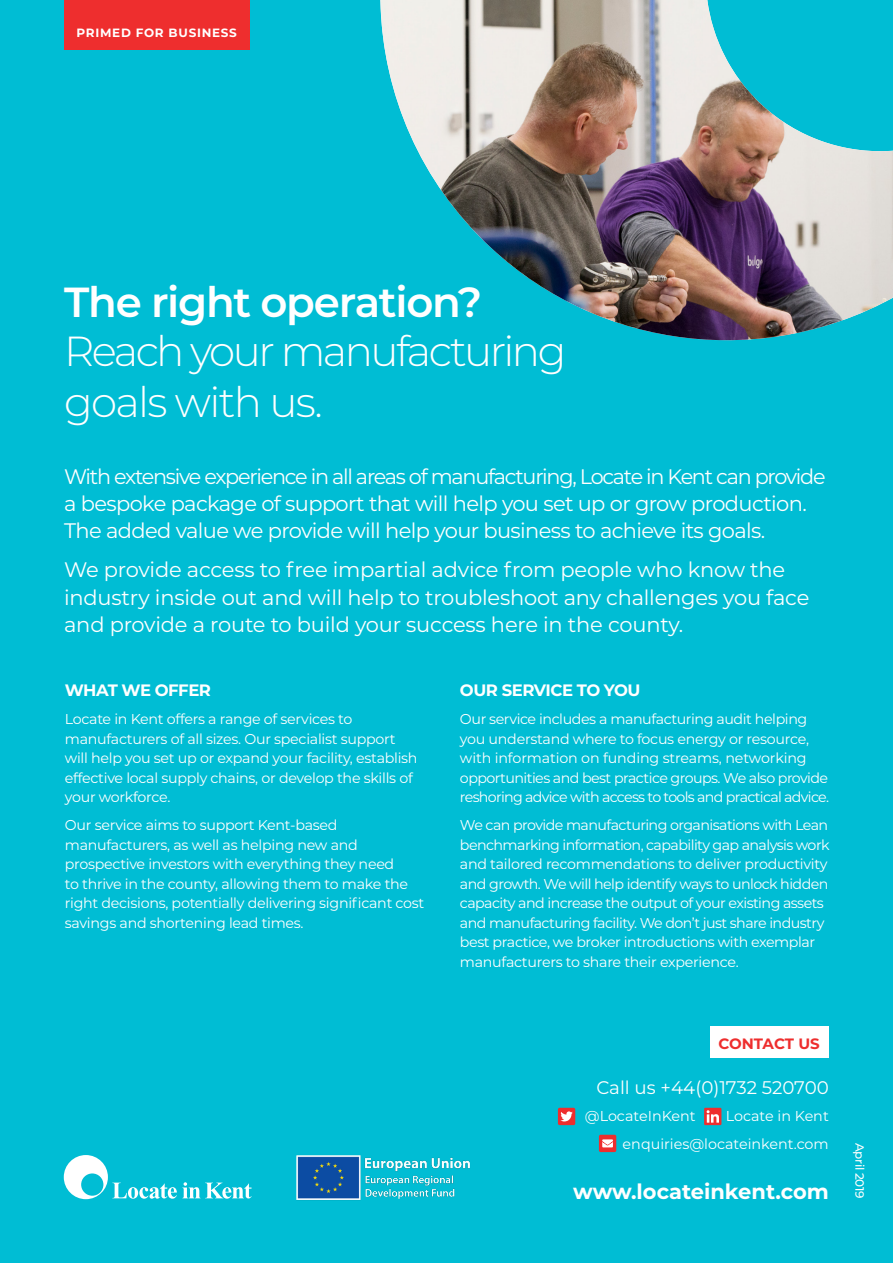
<style>
.page{position:relative;width:893px;height:1263px;background:#00bdd4}
.page>*{position:absolute;margin:0;border:0;box-sizing:border-box;transform-origin:0 0}
.t1{font:300 42px/50.4px "Montserrat";letter-spacing:-.06em;color:#fff}
.t2{font:600 42px "Montserrat";letter-spacing:-.03em;color:#fff}
.t3{font:21px/27px "Montserrat";letter-spacing:-.03em;color:#fff}
.t4{font:21px/27px "Montserrat";letter-spacing:-.01em;color:#fff}
.t5{font:700 21px "Montserrat";color:#fff}
.t6{font:18.3px "Montserrat";letter-spacing:-.005em;color:#fff}
.t7{font:700 16.5px "Montserrat";letter-spacing:-.03em;color:#fff}
.t8{font:700 15px "Montserrat";letter-spacing:-.005em;color:#ee2e2e}
.t9{font:14.25px/19.5px "Montserrat";letter-spacing:-.025em;color:#fff}
.t10{font:14.25px/27.5px "Montserrat";color:#fff;text-align:right}
.t11{font:700 12px "Montserrat";letter-spacing:.06em;color:#fff}
.t12{font:500 12px "Montserrat";letter-spacing:-.02em;color:#fff}
</style>
<div class="page">
<img style="left:380px;top:0;width:513px;height:341px">
<div style="left:710px;top:1026px;width:118px;height:31px;background:#fff"></div>
<svg style="left:558px;top:1108px;width:17px;height:17px"></svg>
<svg style="left:704px;top:1108px;width:17px;height:17px"></svg>
<svg style="left:599px;top:1135px;width:17px;height:17px"></svg>
<svg style="left:64px;top:1155px;width:188px;height:44px"></svg>
<img style="left:296px;top:1155px;width:174px;height:45px">
<div style="left:64px;top:0;width:186px;height:50px;background:#ee2e2e"></div>
<p class="t11" style="left:77px;top:24px;width:162px">PRIMED FOR BUSINESS</p>
<h1 class="t2" style="left:64px;top:272px;width:420px">The right operation?</h1>
<h1 class="t1" style="left:64px;top:325px;width:504px">Reach your manufacturing goals with us.</h1>
<h2 class="t3" style="left:64px;top:462px;width:763px">With extensive experience in all areas of manufacturing, Locate in Kent can provide a bespoke package of support that will help you set up or grow production.<br>The added value we provide will help your business to achieve its goals.</h2>
<h2 class="t4" style="left:64px;top:556px;width:747px">We provide access to free impartial advice from people who know the industry inside out and will help to troubleshoot any challenges you face and provide a route to build your success here in the county.</h2>
<p class="t7" style="left:65px;top:679px;width:148px">WHAT WE OFFER</p>
<p class="t9" style="left:65px;top:709px;width:354px">Locate in Kent offers a range of services to manufacturers of all sizes. Our specialist support will help you set up or expand your facility, establish effective local supply chains, or develop the skills of your workforce.</p>
<p class="t9" style="left:65px;top:815px;width:361px">Our service aims to support Kent-based manufacturers, as well as helping new and prospective investors with everything they need<br>to thrive in the county, allowing them to make the right decisions, potentially delivering significant cost savings and shortening lead times.</p>
<p class="t7" style="left:460px;top:679px;width:182px">OUR SERVICE TO YOU</p>
<p class="t9" style="left:460px;top:709px;width:371px">Our service includes a manufacturing audit helping you understand where to focus energy or resource, with information on funding streams, networking opportunities and best practice groups. We also provide reshoring advice with access to tools and practical advice.</p>
<p class="t9" style="left:460px;top:815px;width:371px">We can provide manufacturing organisations with Lean benchmarking information, capability gap analysis work and tailored recommendations to deliver productivity and growth. We will help identify ways to unlock hidden capacity and increase the output of your existing assets and manufacturing facility. We don’t just share industry best practice, we broker introductions with exemplar manufacturers to share their experience.</p>
<p class="t8" style="left:718px;top:1033px;width:103px">CONTACT US</p>
<p class="t6" style="left:596px;top:1075px;width:234px">Call us +44(0)1732 520700</p>
<p class="t10" style="left:585px;top:1102px;width:112px">@LocateInKent</p>
<p class="t10" style="left:623px;top:1102px;width:208px">Locate in Kent enquiries@locateinkent.com</p>
<h2 class="t5" style="left:573px;top:1176px;width:257px">www.locateinkent.com</h2>
<p class="t12" style="left:868px;top:1142px;width:58px;rotate:90deg">April 2019</p>
</div>
